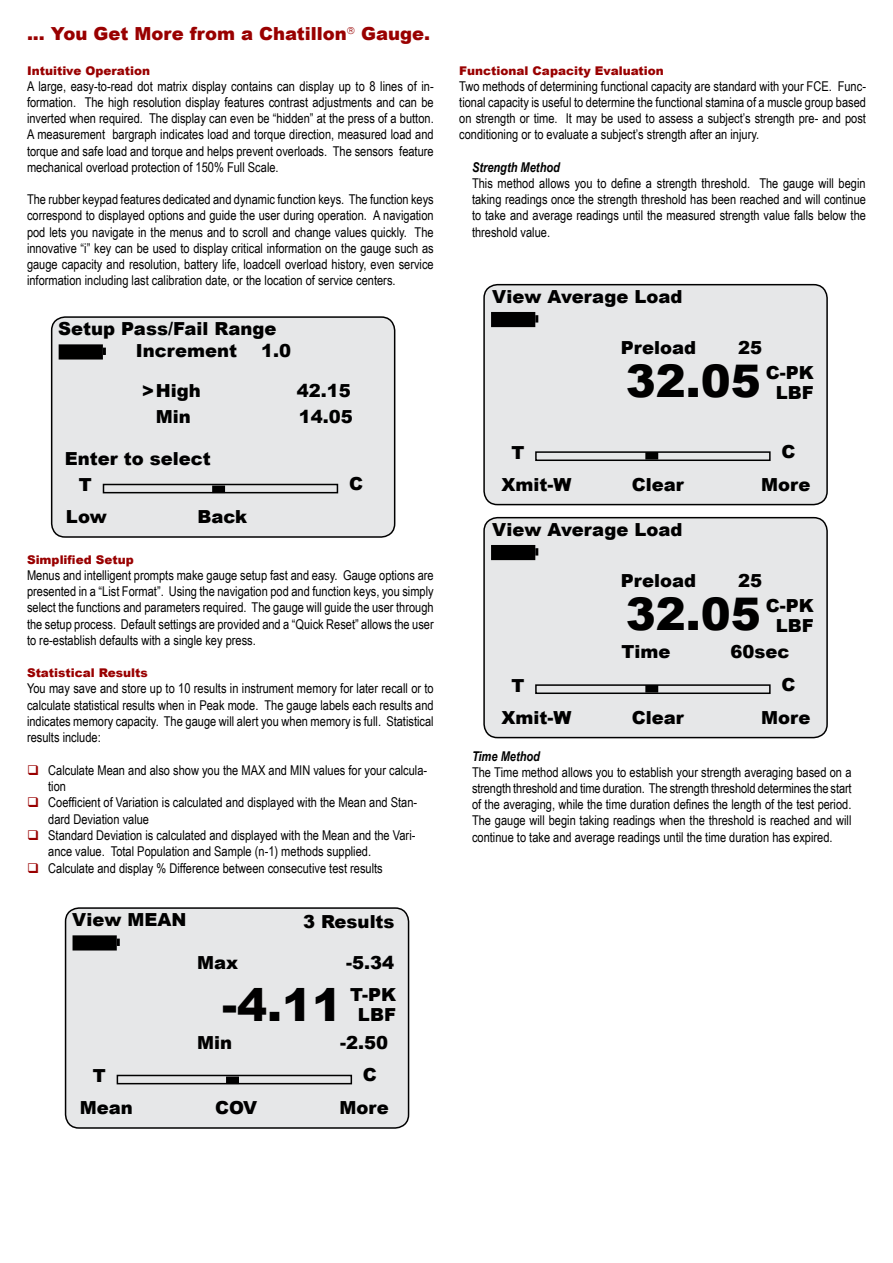
<style>
.page{position:relative;width:893px;height:1263px;background:#fff}
.page>*{position:absolute;margin:0;border:0;box-sizing:border-box;transform-origin:0 0}
.t1{font:900 45px "Arial";color:#000}
.t2{font:900 18px/20.2px "Arial";color:#000;text-align:center}
.t3{font:900 18px "Arial";color:#900}
.t4{font:13.5px/16.2px "Arial Narrow";color:#000;text-align:justify}
.t5{font:italic 700 13.5px "Arial Narrow";color:#000}
.t6{font:900 12px "Arial";color:#900}
.s1{color:#900}
</style>
<div class="page">
<div style="left:52px;top:317px;width:343px;height:220px;background:#e6e7e8;border-radius:13px"></div>
<div style="left:51px;top:316px;width:344px;height:222px;border:2px solid #000;border-radius:13px"></div>
<div style="left:103px;top:484px;width:235px;height:9px;border:2px solid #000"></div>
<div style="left:213px;top:486px;width:11px;height:6px;background:#000"></div>
<div style="left:212px;top:486px;width:13px;height:7px;border:2px solid #000"></div>
<div style="left:59px;top:345px;width:43px;height:14px;background:#000"></div>
<div style="left:59px;top:344px;width:44px;height:15px;border:2px solid #000"></div>
<svg style="left:103px;top:348px;width:3px;height:7px"></svg>
<div style="left:66px;top:908px;width:343px;height:220px;background:#e6e7e8;border-radius:14px"></div>
<div style="left:65px;top:907px;width:344px;height:222px;border:2px solid #000;border-radius:14px"></div>
<div style="left:117px;top:1075px;width:235px;height:9px;border:2px solid #000"></div>
<div style="left:227px;top:1077px;width:11px;height:6px;background:#000"></div>
<div style="left:226px;top:1076px;width:13px;height:8px;border:2px solid #000"></div>
<div style="left:73px;top:936px;width:43px;height:14px;background:#000"></div>
<div style="left:73px;top:935px;width:44px;height:15px;border:2px solid #000"></div>
<svg style="left:117px;top:938px;width:3px;height:8px"></svg>
<div style="left:484px;top:285px;width:343px;height:220px;background:#e6e7e8;border-radius:14px"></div>
<div style="left:483px;top:284px;width:345px;height:221px;border:2px solid #000;border-radius:14px"></div>
<div style="left:535px;top:451px;width:236px;height:10px;border:2px solid #000"></div>
<div style="left:646px;top:453px;width:11px;height:6px;background:#000"></div>
<div style="left:645px;top:452px;width:13px;height:7px;border:2px solid #000"></div>
<div style="left:492px;top:313px;width:43px;height:13px;background:#000"></div>
<div style="left:491px;top:312px;width:44px;height:15px;border:2px solid #000"></div>
<svg style="left:535px;top:315px;width:3px;height:8px"></svg>
<div style="left:484px;top:518px;width:343px;height:220px;background:#e6e7e8;border-radius:14px"></div>
<div style="left:483px;top:517px;width:345px;height:221px;border:2px solid #000;border-radius:14px"></div>
<div style="left:535px;top:684px;width:236px;height:10px;border:2px solid #000"></div>
<div style="left:646px;top:686px;width:11px;height:6px;background:#000"></div>
<div style="left:645px;top:685px;width:13px;height:7px;border:2px solid #000"></div>
<div style="left:492px;top:546px;width:43px;height:13px;background:#000"></div>
<div style="left:491px;top:545px;width:44px;height:15px;border:2px solid #000"></div>
<svg style="left:535px;top:548px;width:3px;height:7px"></svg>
<h2 class="t3" style="left:27px;top:20px;width:405px">... You Get More from a Chatillon➔ Gauge.</h2>
<p class="t6" style="left:27px;top:62px;width:125px">Intuitive Operation</p>
<p class="t4" style="left:27px;top:77px;width:408px">A large, easy-to-read dot matrix display contains can display up to 8 lines of in&shy;formation. The high resolution display features contrast adjustments and can be inverted when required. The display can even be “hidden” at the press of a button.<br>A measurement bargraph indicates load and torque direction, measured load and torque and safe load and torque and helps prevent overloads. The sensors feature mechanical overload protection of 150% Full Scale.</p>
<p class="t4" style="left:27px;top:191px;width:408px">The rubber keypad features dedicated and dynamic function keys. The function keys correspond to displayed options and guide the user during operation. A navigation pod lets you navigate in the menus and to scroll and change values quickly. The innovative “i” key can be used to display critical information on the gauge such as gauge capacity and resolution, battery life, loadcell overload history, even service information including last calibration date, or the location of service centers.</p>
<h2 class="t2" style="left:136px;top:318px;width:142px;line-height:21.6px;text-align:left;text-indent:-78px">Setup Pass/Fail Range<br>Increment</h2>
<h2 class="t2" style="left:261px;top:340px;width:32px">1.0</h2>
<h2 class="t2" style="left:142px;top:380px;width:60px">&gt;High</h2>
<h2 class="t2" style="left:297px;top:380px;width:56px">42.15</h2>
<h2 class="t2" style="left:156px;top:406px;width:36px">Min</h2>
<h2 class="t2" style="left:299px;top:406px;width:56px">14.05</h2>
<h2 class="t2" style="left:65px;top:448px;width:147px">Enter to select</h2>
<h2 class="t2" style="left:79px;top:474px;width:14px">T</h2>
<h2 class="t2" style="left:349px;top:473px;width:16px">C</h2>
<h2 class="t2" style="left:66px;top:506px;width:42px">Low</h2>
<h2 class="t2" style="left:197px;top:506px;width:51px">Back</h2>
<p class="t6" style="left:27px;top:551px;width:108px">Simplified Setup</p>
<p class="t4" style="left:27px;top:567px;width:408px">Menus and intelligent prompts make gauge setup fast and easy. Gauge options are presented in a “List Format”. Using the navigation pod and function keys, you simply select the functions and parameters required. The gauge will guide the user through the setup process. Default settings are provided and a “Quick Reset” allows the user to re-establish defaults with a single key press.</p>
<p class="t6" style="left:27px;top:664px;width:122px">Statistical Results</p>
<p class="t4" style="left:27px;top:680px;width:408px">You may save and store up to 10 results in instrument memory for later recall or to calculate statistical results when in Peak mode. The gauge labels each results and indicates memory capacity. The gauge will alert you when memory is full. Statistical results include:</p>
<p class="t4" style="left:48px;top:761px;width:381px;text-indent:-21px"><span class="s1">❑</span> Calculate Mean and also show you the MAX and MIN values for your calcula&shy;tion</p>
<p class="t4" style="left:48px;top:794px;width:371px;text-indent:-21px"><span class="s1">❑</span> Coefficient of Variation is calculated and displayed with the Mean and Stan&shy;dard Deviation value</p>
<p class="t4" style="left:48px;top:827px;width:369px;text-indent:-21px"><span class="s1">❑</span> Standard Deviation is calculated and displayed with the Mean and the Vari&shy;ance value. Total Population and Sample (n-1) methods supplied.</p>
<p class="t4" style="left:27px;top:859px;width:357px"><span class="s1">❑</span> Calculate and display % Difference between consecutive test results</p>
<h2 class="t2" style="left:72px;top:909px;width:116px">View MEAN</h2>
<h2 class="t2" style="left:303px;top:911px;width:93px">3 Results</h2>
<h2 class="t2" style="left:197px;top:951px;width:43px">Max</h2>
<h2 class="t2" style="left:346px;top:951px;width:50px">-5.34</h2>
<h1 class="t1" style="left:222px;top:972px;width:122px">-4.11</h1>
<h2 class="t2" style="left:350px;top:984px;width:47px">T-PK<br>LBF</h2>
<h2 class="t2" style="left:197px;top:1032px;width:36px">Min</h2>
<h2 class="t2" style="left:340px;top:1032px;width:50px">-2.50</h2>
<h2 class="t2" style="left:93px;top:1065px;width:14px">T</h2>
<h2 class="t2" style="left:363px;top:1064px;width:16px">C</h2>
<h2 class="t2" style="left:80px;top:1096px;width:55px">Mean</h2>
<h2 class="t2" style="left:215px;top:1096px;width:44px">COV</h2>
<h2 class="t2" style="left:340px;top:1096px;width:51px">More</h2>
<p class="t6" style="left:459px;top:62px;width:206px">Functional Capacity Evaluation</p>
<p class="t4" style="left:459px;top:77px;width:408px">Two methods of determining functional capacity are standard with your FCE. Func&shy;tional capacity is useful to determine the functional stamina of a muscle group based on strength or time. It may be used to assess a subject’s strength pre- and post conditioning or to evaluate a subject’s strength after an injury.</p>
<p class="t5" style="left:472px;top:157px;width:89px">Strength Method</p>
<p class="t4" style="left:472px;top:175px;width:395px">This method allows you to define a strength threshold. The gauge will begin taking readings once the strength threshold has been reached and will continue to take and average readings until the measured strength value falls below the threshold value.</p>
<h2 class="t2" style="left:492px;top:286px;width:192px">View Average Load</h2>
<h2 class="t2" style="left:621px;top:337px;width:77px">Preload</h2>
<h2 class="t2" style="left:738px;top:337px;width:26px">25</h2>
<h1 class="t1" style="left:626px;top:348px;width:137px">32.05</h1>
<h2 class="t2" style="left:766px;top:361px;width:49px">C-PK<br>LBF</h2>
<h2 class="t2" style="left:511px;top:442px;width:14px">T</h2>
<h2 class="t2" style="left:781px;top:441px;width:16px">C</h2>
<h2 class="t2" style="left:502px;top:474px;width:71px">Xmit-W</h2>
<h2 class="t2" style="left:632px;top:474px;width:54px">Clear</h2>
<h2 class="t2" style="left:761px;top:474px;width:51px">More</h2>
<h2 class="t2" style="left:492px;top:519px;width:192px">View Average Load</h2>
<h2 class="t2" style="left:621px;top:570px;width:77px">Preload</h2>
<h2 class="t2" style="left:738px;top:570px;width:26px">25</h2>
<h1 class="t1" style="left:626px;top:581px;width:137px">32.05</h1>
<h2 class="t2" style="left:766px;top:594px;width:49px">C-PK<br>LBF</h2>
<h2 class="t2" style="left:621px;top:641px;width:50px">Time</h2>
<h2 class="t2" style="left:730px;top:641px;width:61px">60sec</h2>
<h2 class="t2" style="left:511px;top:675px;width:14px">T</h2>
<h2 class="t2" style="left:781px;top:674px;width:16px">C</h2>
<h2 class="t2" style="left:502px;top:707px;width:71px">Xmit-W</h2>
<h2 class="t2" style="left:632px;top:707px;width:54px">Clear</h2>
<h2 class="t2" style="left:761px;top:707px;width:51px">More</h2>
<p class="t5" style="left:472px;top:745px;width:70px">Time Method</p>
<p class="t4" style="left:472px;top:763px;width:381px">The Time method allows you to establish your strength averaging based on a strength threshold and time duration. The strength threshold determines the start of the averaging, while the time duration defines the length of the test period.<br>The gauge will begin taking readings when the threshold is reached and will continue to take and average readings until the time duration has expired.</p>
</div>
